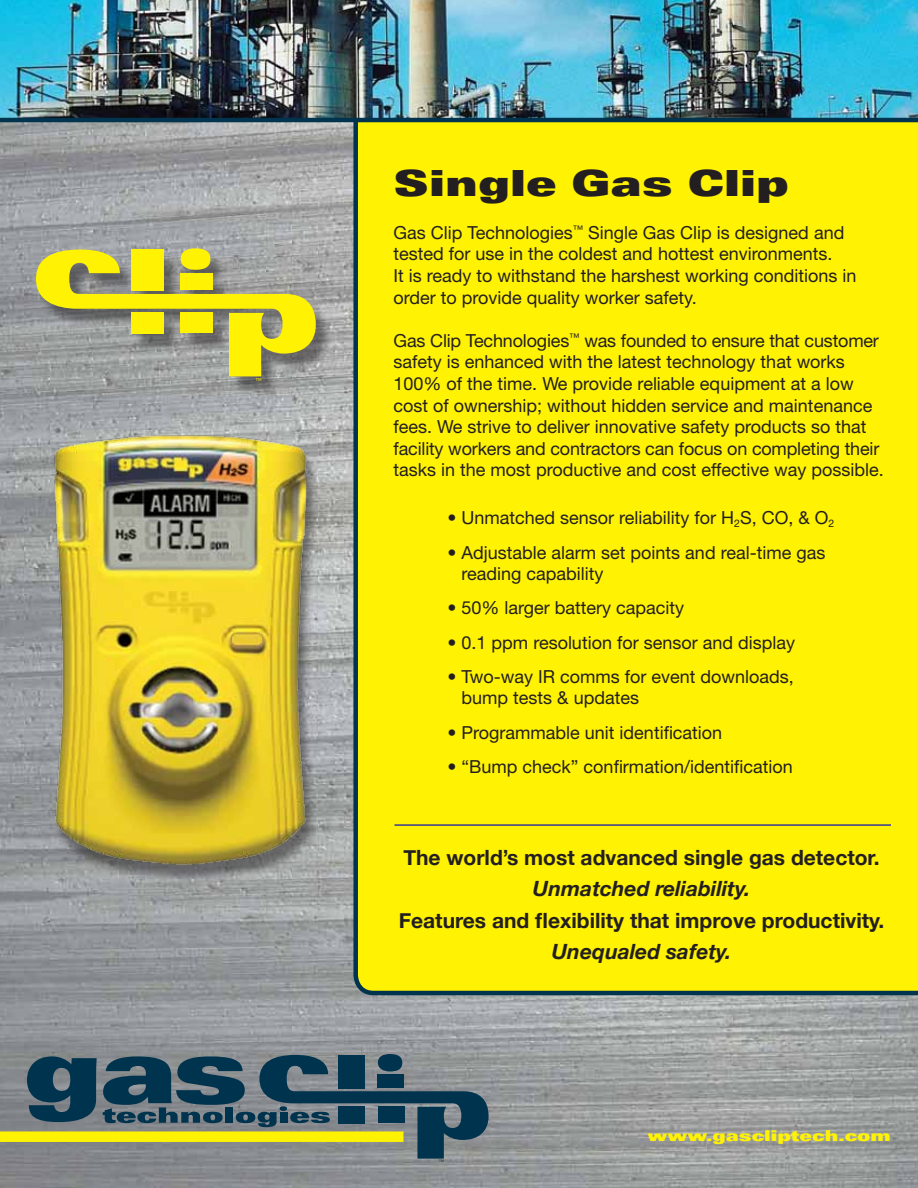
<style>
.page{position:relative;width:918px;height:1188px;background:#fff}
.page>*{position:absolute;margin:0;border:0;box-sizing:border-box;transform-origin:0 0}
.t1{font:900 expanded 36px "Univers";color:#231f20}
.t2{font:700 21px "Helvetica Neue";color:#231f20}
.t3{font:italic 700 21px "Helvetica Neue";color:#231f20}
.t4{font:18px/21.6px "Helvetica Neue";color:#231f20}
.t5{font:900 expanded 15px "Univers";color:#fff203}
.t6{font:4.5px "Myriad Pro";color:#fff203}
.t7{font:3.6px "Myriad Pro";color:#00334e}
</style>
<div class="page">
<img style="left:0;top:122px;width:918px;height:1066px">
<div style="left:353px;top:122px;width:565px;height:873px;background:#fff203"></div>
<div style="left:37px;top:252px;width:296px;height:148px;background:#231f20;opacity:.5"></div>
<svg style="left:36px;top:249px;width:280px;height:127px;background:#b9b55c"></svg>
<div style="left:181px;top:248px;width:29px;height:22px;background:#fff203;border-radius:50%"></div>
<img style="left:37px;top:418px;width:285px;height:462px">
<svg style="left:27px;top:1056px;width:70px;height:66px;background:#22485d"></svg>
<svg style="left:103px;top:1055px;width:386px;height:104px;background:#4f6774"></svg>
<div style="left:0;top:1131px;width:404px;height:11px;background:#fff203"></div>
<img style="left:0;top:0;width:918px;height:118px">
<hr style="left:0;top:118px;width:918px;height:4px;background:#00334e">
<hr style="left:394px;top:824px;width:497px;height:2px;background:#343896">
<p class="t6" style="left:256px;top:376px;width:7px">TM</p>
<h1 class="t1" style="left:394px;top:161px;width:397px">Single Gas Clip</h1>
<p class="t4" style="left:394px;top:221px;width:465px">Gas Clip Technologies<sup>™</sup> Single Gas Clip is designed and tested for use in the coldest and hottest environments.<br>It is ready to withstand the harshest working conditions in order to provide quality worker safety.</p>
<p class="t4" style="left:394px;top:329px;width:492px">Gas Clip Technologies<sup>™</sup> was founded to ensure that customer safety is enhanced with the latest technology that works 100% of the time. We provide reliable equipment at a low cost of ownership; without hidden service and maintenance fees. We strive to deliver innovative safety products so that facility workers and contractors can focus on completing their tasks in the most productive and cost effective way possible.</p>
<p class="t4" style="left:448px;top:507px;width:388px">• Unmatched sensor reliability for H<sub>2</sub>S, CO, &amp; O<sub>2</sub></p>
<p class="t4" style="left:462px;top:542px;width:365px;line-height:21px;text-indent:-14px">• Adjustable alarm set points and real-time gas reading capability</p>
<p class="t4" style="left:448px;top:597px;width:238px">• 50% larger battery capacity</p>
<p class="t4" style="left:448px;top:631px;width:349px">• 0.1 ppm resolution for sensor and display</p>
<p class="t4" style="left:462px;top:666px;width:334px;line-height:21px;text-indent:-14px">• Two-way IR comms for event downloads, bump tests &amp; updates</p>
<p class="t4" style="left:448px;top:721px;width:276px">• Programmable unit identification</p>
<p class="t4" style="left:448px;top:756px;width:347px">• “Bump check” confirmation/identification</p>
<p class="t2" style="left:403px;top:844px;width:478px">The world’s most advanced single gas detector.</p>
<p class="t3" style="left:533px;top:876px;width:219px">Unmatched reliability.</p>
<p class="t2" style="left:399px;top:907px;width:487px">Features and flexibility that improve productivity.</p>
<p class="t3" style="left:552px;top:939px;width:181px">Unequaled safety.</p>
<p class="t7" style="left:439px;top:1159px;width:6px">TM</p>
<p class="t5" style="left:648px;top:1127px;width:245px">www.gascliptech.com</p>
</div>
